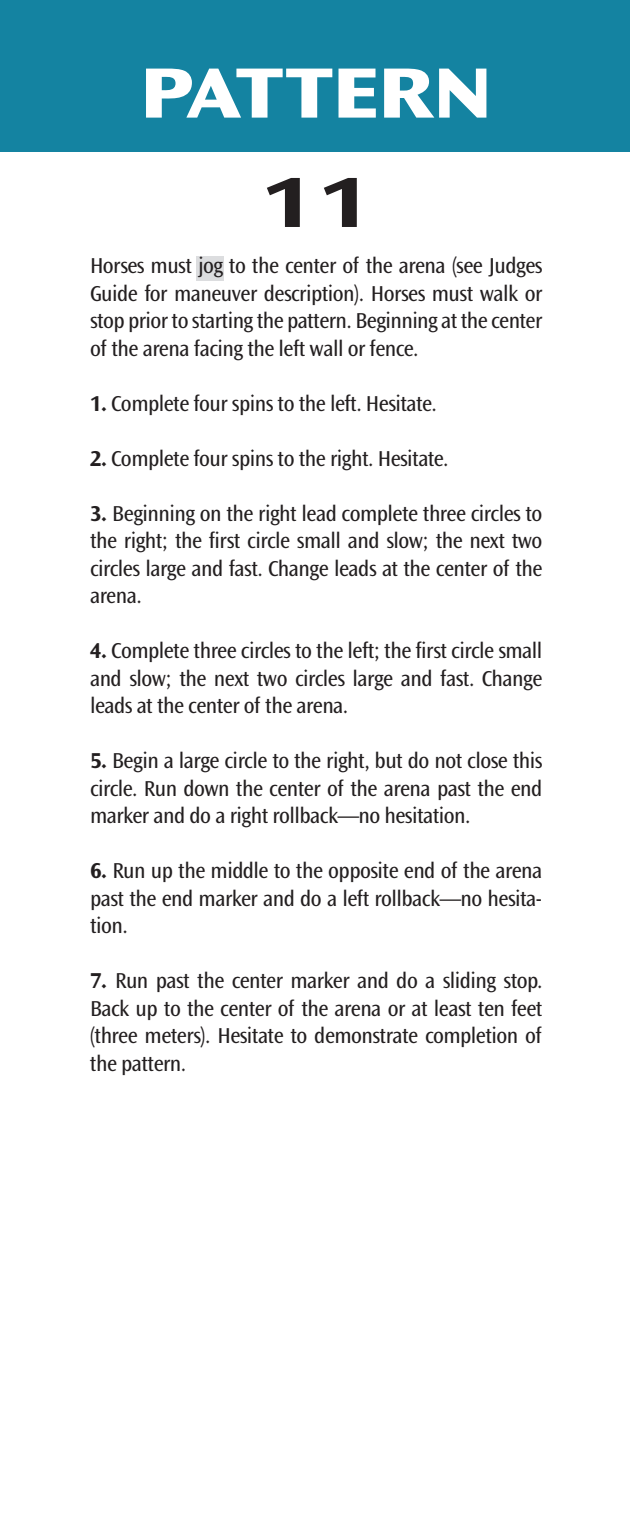
<style>
.page{position:relative;width:630px;height:1530px;background:#fff}
.page>*{position:absolute;margin:0;border:0;box-sizing:border-box;transform-origin:0 0}
.t1{font:800 expanded 74.25px "Ocean Sans Std";color:#fff}
.t2{font:800 expanded 74.25px "Ocean Sans Std";color:#231f20}
.t3{font:22.5px/27.5px "Ocean Sans Std";letter-spacing:-.025em;color:#231f20;text-align:justify;scale:.95 1}
.s1{font-weight:700}
</style>
<div class="page">
<div style="left:196px;top:257px;width:28px;height:24px;background:#dcdddf"></div>
<div style="left:0;top:0;width:630px;height:152px;background:#1483a1"></div>
<h1 class="t1" style="left:140px;top:64px;width:353px">PATTERN</h1>
<h1 class="t2" style="left:263px;top:173px;width:108px">11</h1>
<p class="t3" style="left:90px;top:253px;width:478px">Horses must jog to the center of the arena (see Judges Guide for maneuver description). Horses must walk or stop prior to starting the pattern. Beginning at the center of the arena facing the left wall or fence.</p>
<p class="t3" style="left:90px;top:391px;width:367px"><span class="s1">1.</span> Complete four spins to the left. Hesitate.</p>
<p class="t3" style="left:90px;top:446px;width:379px"><span class="s1">2.</span> Complete four spins to the right. Hesitate.</p>
<p class="t3" style="left:90px;top:501px;width:478px"><span class="s1">3.</span> Beginning on the right lead complete three circles to the right; the first circle small and slow; the next two circles large and fast. Change leads at the center of the arena.</p>
<p class="t3" style="left:90px;top:638px;width:478px"><span class="s1">4.</span> Complete three circles to the left; the first circle small and slow; the next two circles large and fast. Change leads at the center of the arena.</p>
<p class="t3" style="left:90px;top:748px;width:478px"><span class="s1">5.</span> Begin a large circle to the right, but do not close this circle. Run down the center of the arena past the end marker and do a right rollback—no hesitation.</p>
<p class="t3" style="left:90px;top:858px;width:478px"><span class="s1">6.</span> Run up the middle to the opposite end of the arena past the end marker and do a left rollback—no hesita&shy;tion.</p>
<p class="t3" style="left:90px;top:968px;width:478px"><span class="s1">7.</span> Run past the center marker and do a sliding stop.<br>Back up to the center of the arena or at least ten feet (three meters). Hesitate to demonstrate completion of the pattern.</p>
</div>
